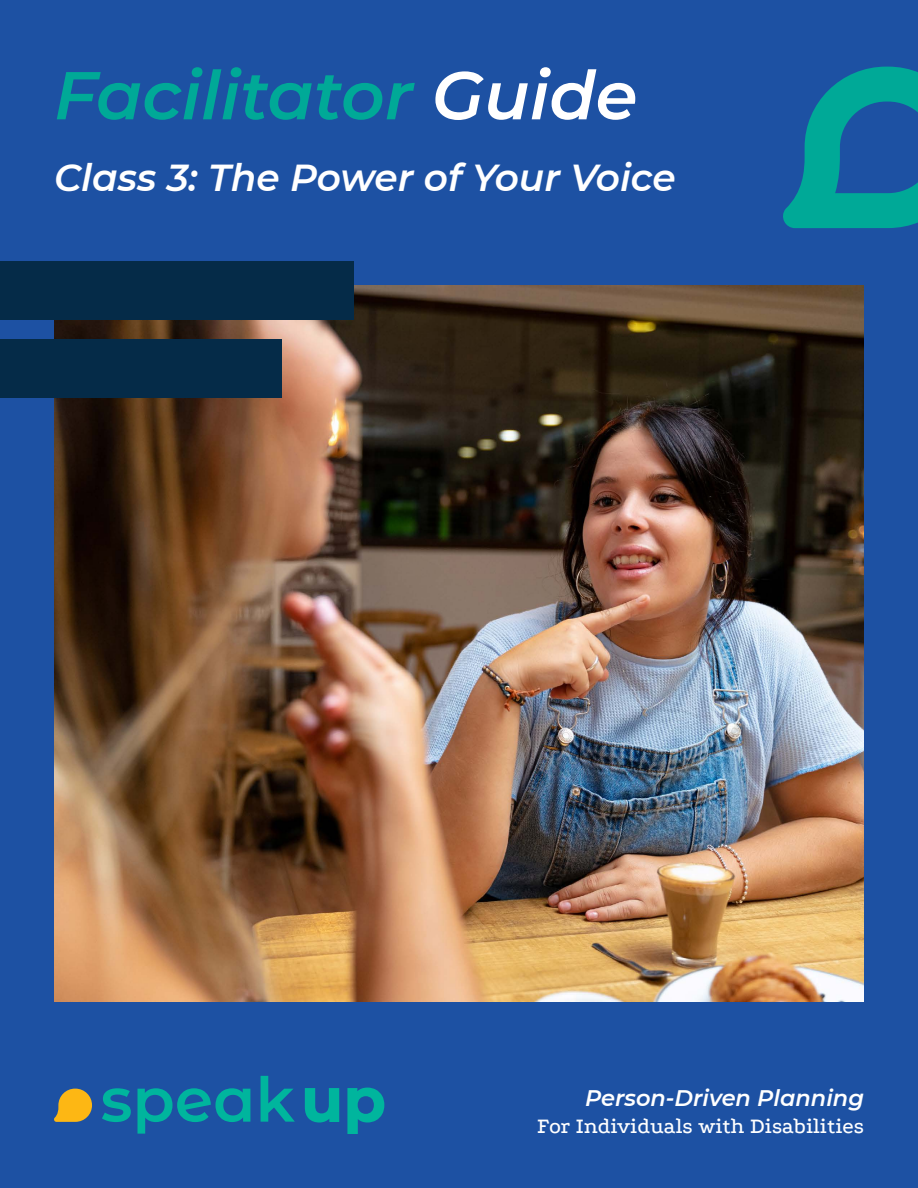
<style>
.page{position:relative;width:918px;height:1188px;background:#1d51a3}
.page>*{position:absolute;margin:0;border:0;box-sizing:border-box;transform-origin:0 0}
.t1{font:italic 600 67.5px "Montserrat";color:#00a997}
.t2{font:italic 600 37.5px "Montserrat";color:#fff}
.t3{font:500 22.5px "Podkova";color:#fff}
.t4{font:italic 600 22.5px "Montserrat";color:#fff}
.s1{color:#fff}
</style>
<div class="page">
<img style="left:54px;top:286px;width:810px;height:715px">
<div style="left:0;top:261px;width:353px;height:58px;background:#052b48"></div>
<div style="left:0;top:339px;width:281px;height:59px;background:#052b48"></div>
<svg style="left:783px;top:67px;width:135px;height:161px"></svg>
<svg style="left:102px;top:1088px;width:29px;height:34px"></svg>
<svg style="left:137px;top:1088px;width:113px;height:46px"></svg>
<svg style="left:261px;top:1076px;width:34px;height:46px"></svg>
<svg style="left:305px;top:1088px;width:34px;height:35px"></svg>
<svg style="left:347px;top:1088px;width:37px;height:46px"></svg>
<svg style="left:54px;top:1089px;width:38px;height:33px"></svg>
<h1 class="t1" style="left:54px;top:48px;width:585px">Facilitator <span class="s1">Guide</span></h1>
<h2 class="t2" style="left:54px;top:151px;width:623px">Class 3: The Power of Your Voice</h2>
<p class="t4" style="left:585px;top:1082px;width:280px">Person-Driven Planning</p>
<p class="t3" style="left:537px;top:1111px;width:328px">For Individuals with Disabilities</p>
</div>
